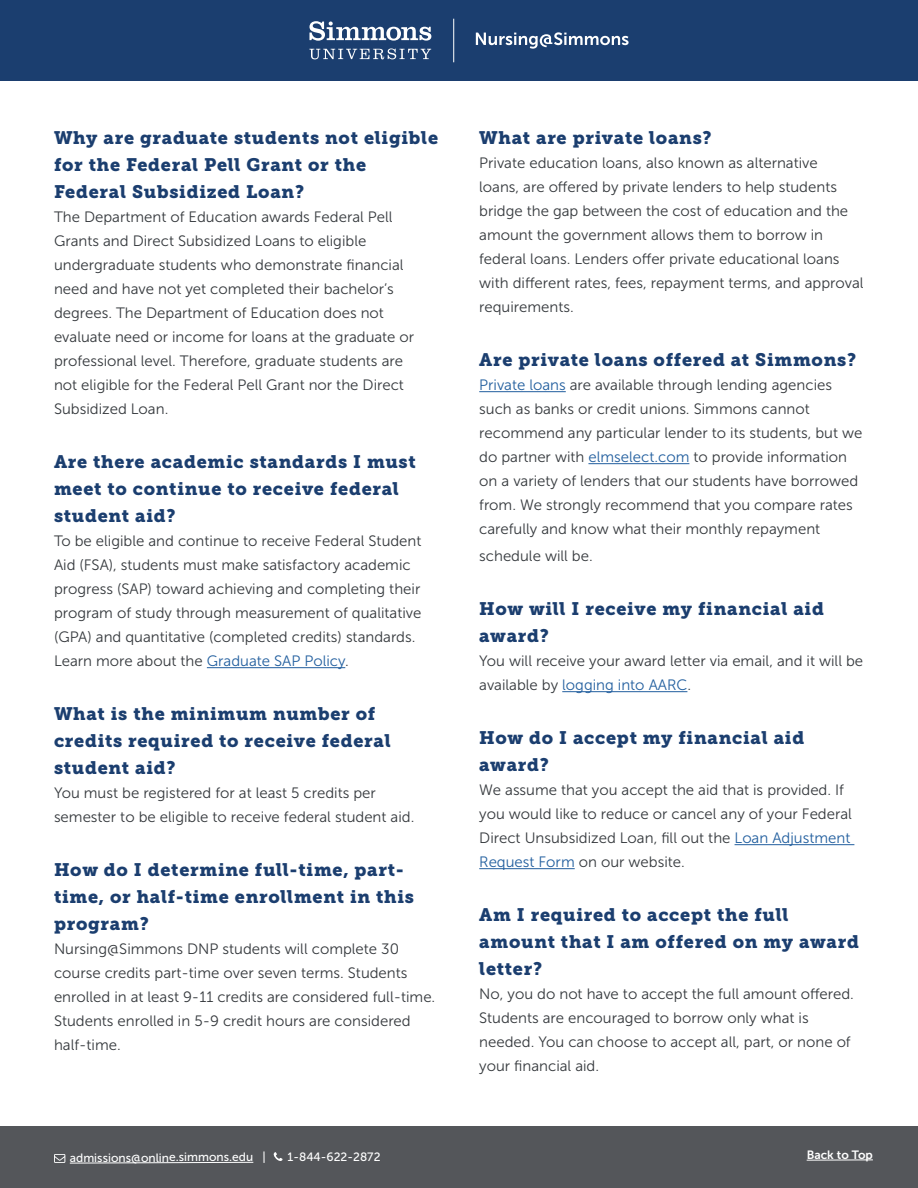
<style>
.page{position:relative;width:918px;height:1188px;background:#fff}
.page>*{position:absolute;margin:0;border:0;box-sizing:border-box;transform-origin:0 0}
.t1{font:18px/27px "Museo Slab 900";letter-spacing:.04em;color:#1b3e6f}
.t2{font:15px/24px "Museo Sans 300";color:#34383c}
.t3{font:12px "Museo Sans 500";letter-spacing:-.005em;color:#fff}
.t4{font:12px "Museo Sans 700";letter-spacing:-.005em;color:#fff}
.s1{color:#215e9e}
</style>
<div class="page">
<div style="left:0;top:1127px;width:918px;height:61px;background:#54565a"></div>
<hr style="left:807px;top:1160px;width:66px;height:1px;background:#fff">
<svg style="left:274px;top:1152px;width:9px;height:9px"></svg>
<svg style="left:54px;top:1154px;width:200px;height:10px"></svg>
<hr style="left:207px;top:667px;width:138px;height:1px;background:#215e9e">
<hr style="left:479px;top:391px;width:87px;height:1px;background:#215e9e">
<hr style="left:588px;top:463px;width:101px;height:1px;background:#215e9e">
<hr style="left:562px;top:691px;width:125px;height:1px;background:#215e9e">
<hr style="left:735px;top:844px;width:119px;height:1px;background:#215e9e">
<hr style="left:479px;top:868px;width:96px;height:1px;background:#215e9e">
<div style="left:0;top:0;width:918px;height:81px;background:#1b3e6f"></div>
<svg style="left:476px;top:32px;width:153px;height:17px"></svg>
<svg style="left:309px;top:48px;width:122px;height:11px"></svg>
<svg style="left:309px;top:21px;width:122px;height:20px"></svg>
<hr style="left:453px;top:19px;width:1px;height:43px;background:#fff">
<p class="t1" style="left:54px;top:125px;width:386px">Why are graduate students not eligible for the Federal Pell Grant or the<br>Federal Subsidized Loan?</p>
<p class="t2" style="left:54px;top:205px;width:362px">The Department of Education awards Federal Pell Grants and Direct Subsidized Loans to eligible undergraduate students who demonstrate financial need and have not yet completed their bachelor’s degrees. The Department of Education does not evaluate need or income for loans at the graduate or professional level. Therefore, graduate students are not eligible for the Federal Pell Grant nor the Direct Subsidized Loan.</p>
<p class="t1" style="left:54px;top:449px;width:363px">Are there academic standards I must meet to continue to receive federal student aid?</p>
<p class="t2" style="left:54px;top:529px;width:369px">To be eligible and continue to receive Federal Student Aid (FSA), students must make satisfactory academic progress (SAP) toward achieving and completing their program of study through measurement of qualitative (GPA) and quantitative (completed credits) standards.<br>Learn more about the <span class="s1">Graduate SAP Policy</span>.</p>
<p class="t1" style="left:54px;top:701px;width:338px">What is the minimum number of credits required to receive federal student aid?</p>
<p class="t2" style="left:54px;top:781px;width:362px">You must be registered for at least 5 credits per semester to be eligible to receive federal student aid.</p>
<p class="t1" style="left:54px;top:857px;width:362px">How do I determine full-time, part&shy;time, or half-time enrollment in this program?</p>
<p class="t2" style="left:54px;top:937px;width:383px">Nursing@Simmons DNP students will complete 30 course credits part-time over seven terms. Students enrolled in at least 9-11 credits are considered full-time.<br>Students enrolled in 5-9 credit hours are considered half-time.</p>
<p class="t1" style="left:479px;top:125px;width:234px">What are private loans?</p>
<p class="t2" style="left:479px;top:151px;width:386px">Private education loans, also known as alternative<br>loans, are offered by private lenders to help students bridge the gap between the cost of education and the amount the government allows them to borrow in federal loans. Lenders offer private educational loans with different rates, fees, repayment terms, and approval requirements.</p>
<p class="t1" style="left:479px;top:347px;width:378px">Are private loans offered at Simmons?</p>
<p class="t2" style="left:479px;top:373px;width:385px"><span class="s1">Private loans</span> are available through lending agencies such as banks or credit unions. Simmons cannot recommend any particular lender to its students, but we do partner with <span class="s1">elmselect.com</span> to provide information on a variety of lenders that our students have borrowed from. We strongly recommend that you compare rates carefully and know what their monthly repayment</p>
<p class="t2" style="left:479px;top:544px;width:115px">schedule will be.</p>
<p class="t1" style="left:479px;top:596px;width:346px">How will I receive my financial aid award?</p>
<p class="t2" style="left:479px;top:649px;width:385px">You will receive your award letter via email, and it will be available by <span class="s1">logging into AARC</span>.</p>
<p class="t1" style="left:479px;top:725px;width:327px">How do I accept my financial aid award?</p>
<p class="t2" style="left:479px;top:778px;width:374px">We assume that you accept the aid that is provided. If you would like to reduce or cancel any of your Federal Direct Unsubsidized Loan, fill out the <span class="s1">Loan Adjustment Request Form</span> on our website.</p>
<p class="t1" style="left:479px;top:902px;width:381px">Am I required to accept the full amount that I am offered on my award letter?</p>
<p class="t2" style="left:479px;top:982px;width:376px">No, you do not have to accept the full amount offered.<br>Students are encouraged to borrow only what is needed. You can choose to accept all, part, or none of your financial aid.</p>
<p class="t3" style="left:70px;top:1151px;width:198px">admissions@online.simmons.edu |</p>
<p class="t3" style="left:288px;top:1150px;width:95px">1-844-622-2872</p>
<p class="t4" style="left:807px;top:1148px;width:68px">Back to Top</p>
</div>
